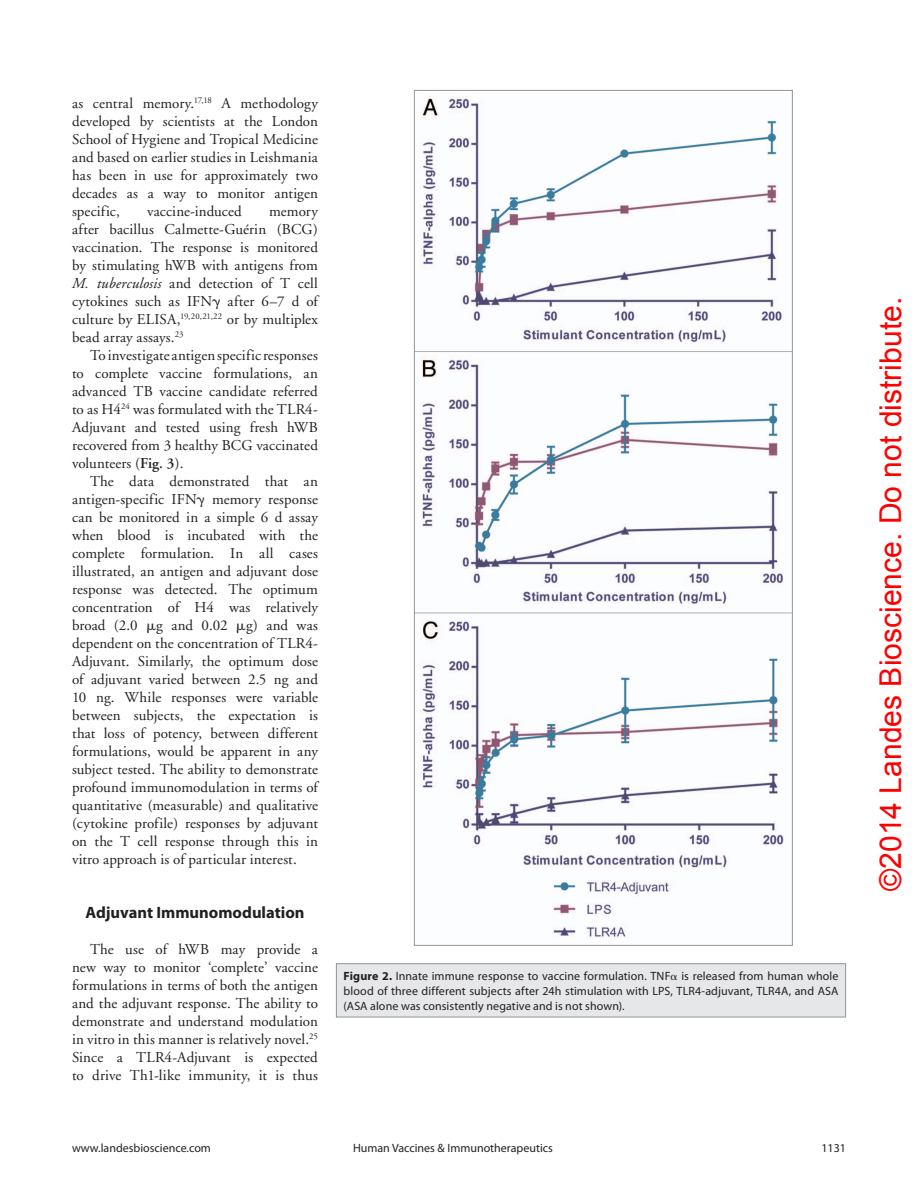
<style>
.page{position:relative;width:918px;height:1188px;background:#fff}
.page>*{position:absolute;margin:0;border:0;box-sizing:border-box;transform-origin:0 0}
.t1{font:30.15px "Arial";color:#f00}
.t2{font:700 16.5px "Myriad Pro";color:#231f20}
.t3{font:15px/18px "Adobe Garamond";letter-spacing:.01em;color:#231f20;text-align:justify}
.t4{font:12px/15px "Myriad Pro";color:#231f20;text-align:justify}
.s1{font-style:italic}
.s2{font-family:"Universal Std Greekw Math Pi"}
.s3{font-weight:600}
.s4{font-weight:700}
</style>
<div class="page">
<img style="left:416px;top:96px;width:375px;height:842px">
<div style="left:336px;top:964px;width:510px;height:53px;background:#e6e7e9"></div>
<div style="left:336px;top:963px;width:510px;height:54px;border:1px solid #939598"></div>
<p class="t3" style="left:72px;top:95px;width:247px">as central memory.<sup>17,18</sup> A methodology developed by scientists at the London School of Hygiene and Tropical Medicine and based on earlier studies in Leishmania has been in use for approximately two decades as a way to monitor antigen specific,</p>
<p class="t3" style="left:147px;top:203px;width:96px">vaccine-induced</p>
<p class="t3" style="left:72px;top:203px;width:247px;text-indent:197px">memory after bacillus Calmette-Guérin (BCG) vaccination. The response is monitored by stimulating hWB with antigens from <span class="s1">M. tuberculosis</span> and detection of T cell cytokines such as IFN<span class="s2">γ</span> after 6–7 d of culture by ELISA,<sup>19,20,21,22</sup> or by multiplex bead array assays.<sup>23</sup></p>
<p class="t3" style="left:72px;top:347px;width:247px;text-indent:18px">To investigate antigen specific responses to complete vaccine formulations, an advanced TB vaccine candidate referred to as H4<sup>24</sup> was formulated with the TLR4- Adjuvant and tested using fresh hWB recovered from 3 healthy BCG vaccinated volunteers (<span class="s3">Fig. 3</span>).</p>
<p class="t3" style="left:72px;top:473px;width:248px;text-indent:18px">The data demonstrated that an antigen-specific IFN<span class="s2">γ</span> memory response can be monitored in a simple 6 d assay when blood is incubated with the complete formulation. In all cases illustrated, an antigen and adjuvant dose response was detected. The optimum concentration of H4 was relatively broad (2.0 <span class="s2">μ</span>g and 0.02 <span class="s2">μ</span>g) and was dependent on the concentration of TLR4- Adjuvant. Similarly, the optimum dose of adjuvant varied between 2.5 ng and 10 ng. While responses were variable between subjects, the expectation is that loss of potency, between different formulations, would be apparent in any subject tested. The ability to demonstrate profound immunomodulation in terms of quantitative (measurable) and qualitative (cytokine profile) responses by adjuvant on the T cell response through this in vitro approach is of particular interest.</p>
<p class="t2" style="left:85px;top:902px;width:221px">Adjuvant Immunomodulation</p>
<p class="t3" style="left:72px;top:941px;width:247px;text-indent:18px">The use of hWB may provide a new way to monitor ‘complete’ vaccine formulations in terms of both the antigen and the adjuvant response. The ability to demonstrate and understand modulation in vitro in this manner is relatively novel.<sup>25<br></sup>Since a TLR4-Adjuvant is expected to drive Th1-like immunity, it is thus</p>
<p class="t4" style="left:343px;top:968px;width:497px"><span class="s4">Figure 2.</span> Innate immune response to vaccine formulation. TN F<span class="s2">α</span> is released from human whole blood of three different subjects after 24h stimulation with LPS, TLR4-adjuvant, TLR4A, and ASA (ASA alone was consistently negative and is not shown).</p>
<p class="t4" style="left:72px;top:1140px;width:140px">www.landesbioscience.com</p>
<p class="t4" style="left:353px;top:1140px;width:201px">Human Vaccines &amp; Immunotherapeutics</p>
<p class="t4" style="left:821px;top:1140px;width:26px">1131</p>
<h1 class="t1" style="left:871px;top:891px;width:595px;rotate:-90deg">©2014 Landes Bioscience. Do not distribute.</h1>
</div>
